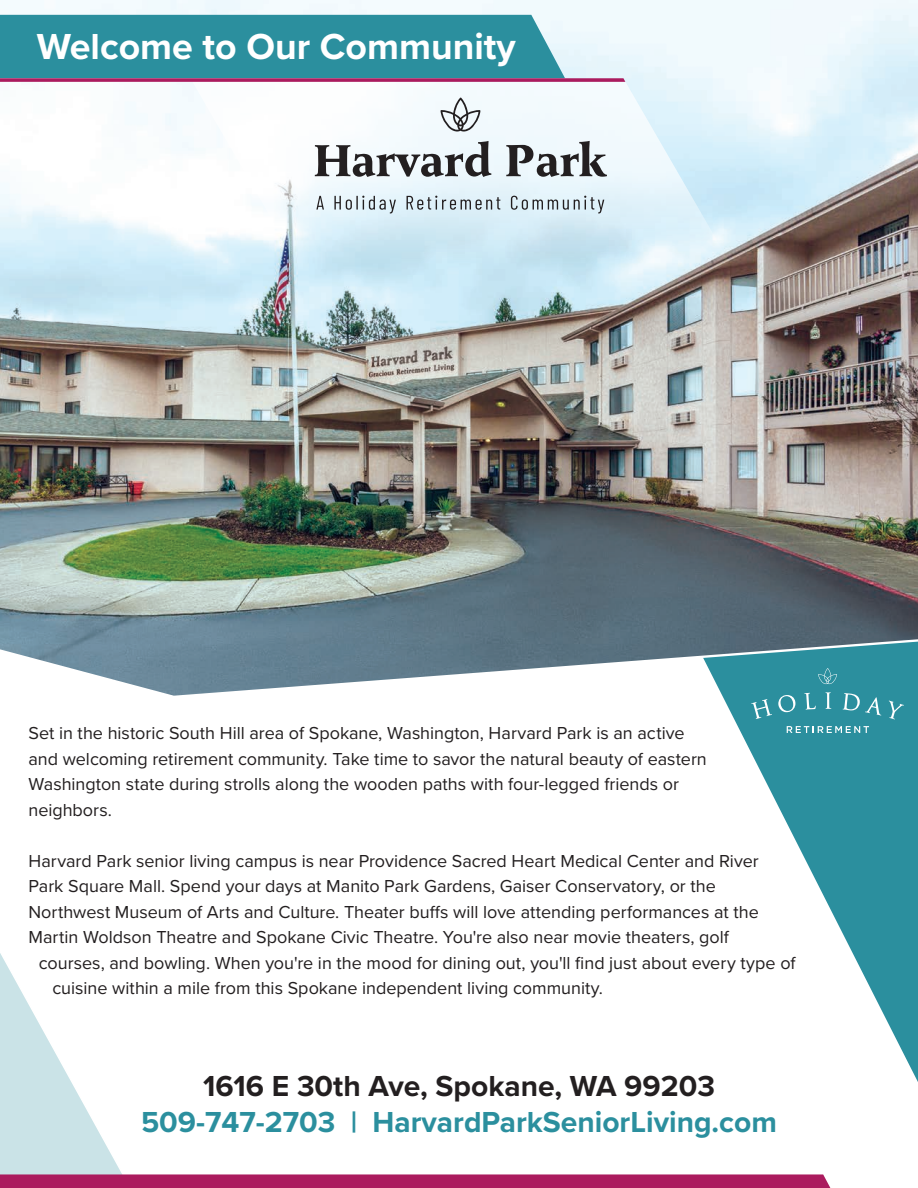
<style>
.page{position:relative;width:918px;height:1188px;background:#fff}
.page>*{position:absolute;margin:0;border:0;box-sizing:border-box;transform-origin:0 0}
.t1{font:700 37.5px "Proxima Nova";color:#fff}
.t2{font:700 30px "Proxima Nova";color:#2b8f9e}
.t3{font:700 30px "Proxima Nova";color:#231f20}
.t4{font:18px/25.5px "Proxima Nova";color:#231f20}
</style>
<div class="page">
<svg style="left:723px;top:698px;width:195px;height:384px;fill:#2b8f9e"></svg>
<svg style="left:0;top:931px;width:830px;height:257px"></svg>
<img style="left:0;top:0;width:918px;height:696px">
<svg style="left:751px;top:699px;width:21px;height:20px"></svg>
<svg style="left:778px;top:695px;width:17px;height:17px"></svg>
<svg style="left:804px;top:693px;width:12px;height:17px"></svg>
<svg style="left:825px;top:692px;width:6px;height:17px"></svg>
<svg style="left:843px;top:693px;width:38px;height:22px"></svg>
<svg style="left:889px;top:701px;width:15px;height:18px"></svg>
<svg style="left:818px;top:668px;width:19px;height:16px"></svg>
<svg style="left:787px;top:726px;width:82px;height:7px"></svg>
<svg style="left:192px;top:82px;width:550px;height:202px"></svg>
<svg style="left:315px;top:141px;width:292px;height:36px"></svg>
<svg style="left:316px;top:196px;width:288px;height:17px;background:#c0cdd4"></svg>
<svg style="left:441px;top:98px;width:39px;height:34px"></svg>
<svg style="left:0;top:15px;width:625px;height:67px;background:#4895a5"></svg>
<p class="t1" style="left:37px;top:19px;width:480px">Welcome to Our Community</p>
<p class="t4" style="left:28px;top:720px;width:680px">Set in the historic South Hill area of Spokane, Washington, Harvard Park is an active and welcoming retirement community. Take time to savor the natural beauty of eastern Washington state during strolls along the wooden paths with four-legged friends or neighbors.</p>
<p class="t4" style="left:28px;top:847px;width:732px">Harvard Park senior living campus is near Providence Sacred Heart Medical Center and River</p>
<p class="t4" style="left:28px;top:873px;width:689px">Park Square Mall. Spend your days at Manito Park Gardens, Gaiser Conservatory, or the</p>
<p class="t4" style="left:28px;top:898px;width:732px">Northwest Museum of Arts and Culture. Theater buffs will love attending performances at the</p>
<p class="t4" style="left:28px;top:924px;width:702px">Martin Woldson Theatre and Spokane Civic Theatre. You're also near movie theaters, golf</p>
<p class="t4" style="left:39px;top:949px;width:758px">courses, and bowling. When you're in the mood for dining out, you'll find just about every type of</p>
<p class="t4" style="left:52px;top:975px;width:552px">cuisine within a mile from this Spokane independent living community.</p>
<p class="t3" style="left:203px;top:1064px;width:513px">1616 E 30th Ave, Spokane, WA 99203</p>
<p class="t2" style="left:141px;top:1100px;width:637px">509-747-2703 | HarvardParkSeniorLiving.com</p>
</div>
